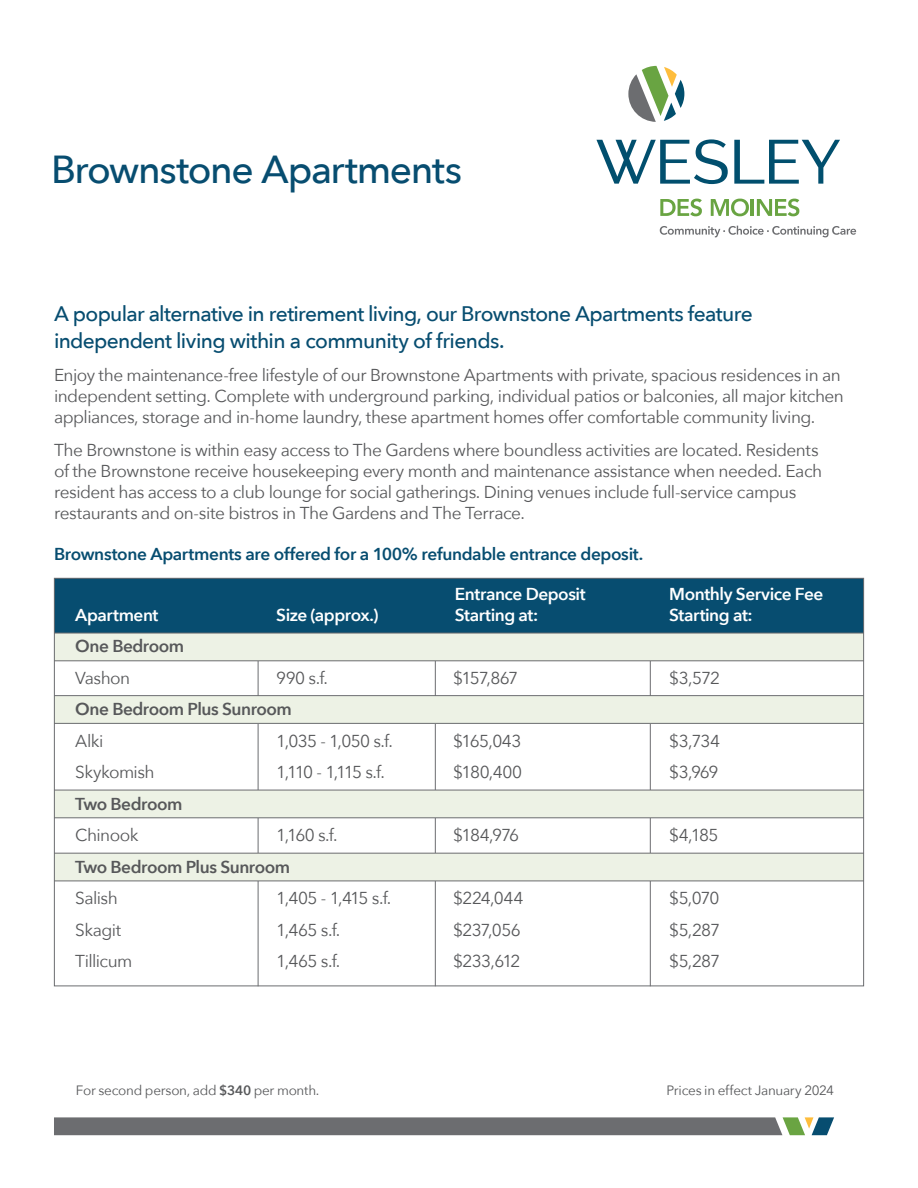
<style>
.page{position:relative;width:918px;height:1188px;background:#fff}
.page>*{position:absolute;margin:0;border:0;box-sizing:border-box;transform-origin:0 0}
.t1{font:500 39px "Avenir Next";letter-spacing:-.035em;color:#074d70}
.t2{font:500 21px/27px "Avenir Next";letter-spacing:-.03em;color:#074d70}
.t3{font:17.25px/21px "Avenir Next";letter-spacing:-.03em;color:#57585a}
.t4{font:600 17.25px "Avenir Next";letter-spacing:-.025em;color:#fff}
.t5{font:600 17.25px "Avenir Next";letter-spacing:-.02em;color:#074d70}
.t6{font:600 17.25px "Avenir Next";letter-spacing:-.025em;color:#57585a}
.t7{font:13.5px "Avenir Next";letter-spacing:-.02em;color:#57585a}
.s1{font-weight:600}
</style>
<div class="page">
<svg style="left:660px;top:226px;width:196px;height:11px"></svg>
<svg style="left:660px;top:199px;width:42px;height:17px"></svg>
<svg style="left:711px;top:199px;width:38px;height:17px"></svg>
<hr style="left:751px;top:199px;width:3px;height:17px;background:#69a442">
<svg style="left:757px;top:199px;width:42px;height:17px"></svg>
<svg style="left:628px;top:66px;width:56px;height:56px"></svg>
<svg style="left:596px;top:139px;width:132px;height:45px"></svg>
<svg style="left:734px;top:140px;width:106px;height:44px"></svg>
<svg style="left:54px;top:1117px;width:780px;height:18px;background:#717475"></svg>
<hr style="left:258px;top:598px;width:1px;height:388px;background:#6c6d70">
<hr style="left:435px;top:598px;width:1px;height:388px;background:#6c6d70">
<hr style="left:650px;top:598px;width:1px;height:388px;background:#6c6d70">
<div style="left:54px;top:578px;width:810px;height:58px;background:#074d70"></div>
<svg style="left:56px;top:695px;width:806px;height:29px;background:#e4e8dc"></svg>
<svg style="left:56px;top:790px;width:806px;height:28px;background:#e7ebdf"></svg>
<svg style="left:56px;top:853px;width:806px;height:28px;background:#e7ebdf"></svg>
<svg style="left:56px;top:633px;width:806px;height:28px;background:#e7ebdf"></svg>
<p class="t1" style="left:51px;top:136px;width:413px">Brownstone Apartments</p>
<p class="t2" style="left:54px;top:299px;width:700px">A popular alternative in retirement living, our Brownstone Apartments feature independent living within a community of friends.</p>
<p class="t3" style="left:54px;top:364px;width:791px">Enjoy the maintenance-free lifestyle of our Brownstone Apartments with private, spacious residences in an independent setting. Complete with underground parking, individual patios or balconies, all major kitchen appliances, storage and in-home laundry, these apartment homes offer comfortable community living.</p>
<p class="t3" style="left:54px;top:439px;width:770px">The Brownstone is within easy access to The Gardens where boundless activities are located. Residents of the Brownstone receive housekeeping every month and maintenance assistance when needed. Each resident has access to a club lounge for social gatherings. Dining venues include full-service campus restaurants and on-site bistros in The Gardens and The Terrace.</p>
<p class="t5" style="left:54px;top:540px;width:591px">Brownstone Apartments are offered for a 100% refundable entrance deposit.</p>
<p class="t4" style="left:455px;top:579px;width:132px">Entrance Deposit</p>
<p class="t4" style="left:669px;top:579px;width:156px">Monthly Service Fee</p>
<p class="t4" style="left:75px;top:600px;width:85px">Apartment</p>
<p class="t4" style="left:276px;top:600px;width:104px">Size (approx.)</p>
<p class="t4" style="left:455px;top:600px;width:85px">Starting at:</p>
<p class="t4" style="left:669px;top:600px;width:85px">Starting at:</p>
<p class="t6" style="left:75px;top:632px;width:110px">One Bedroom</p>
<p class="t3" style="left:75px;top:667px;width:56px">Vashon</p>
<p class="t3" style="left:276px;top:667px;width:53px">990 s.f.</p>
<p class="t3" style="left:453px;top:667px;width:66px">$157,867</p>
<p class="t3" style="left:669px;top:667px;width:52px">$3,572</p>
<p class="t6" style="left:75px;top:695px;width:218px">One Bedroom Plus Sunroom</p>
<p class="t3" style="left:75px;top:730px;width:30px">Alki</p>
<p class="t3" style="left:276px;top:730px;width:118px">1,035 - 1,050 s.f.</p>
<p class="t3" style="left:453px;top:730px;width:70px">$165,043</p>
<p class="t3" style="left:669px;top:730px;width:52px">$3,734</p>
<p class="t3" style="left:75px;top:761px;width:81px">Skykomish</p>
<p class="t3" style="left:276px;top:761px;width:110px">1,110 - 1,115 s.f.</p>
<p class="t3" style="left:453px;top:761px;width:70px">$180,400</p>
<p class="t3" style="left:669px;top:761px;width:51px">$3,969</p>
<p class="t6" style="left:75px;top:789px;width:109px">Two Bedroom</p>
<p class="t3" style="left:75px;top:824px;width:65px">Chinook</p>
<p class="t3" style="left:276px;top:824px;width:63px">1,160 s.f.</p>
<p class="t3" style="left:453px;top:824px;width:67px">$184,976</p>
<p class="t3" style="left:669px;top:824px;width:51px">$4,185</p>
<p class="t6" style="left:75px;top:852px;width:216px">Two Bedroom Plus Sunroom</p>
<p class="t3" style="left:75px;top:887px;width:44px">Salish</p>
<p class="t3" style="left:276px;top:887px;width:117px">1,405 - 1,415 s.f.</p>
<p class="t3" style="left:453px;top:887px;width:72px">$224,044</p>
<p class="t3" style="left:669px;top:887px;width:52px">$5,070</p>
<p class="t3" style="left:75px;top:919px;width:47px">Skagit</p>
<p class="t3" style="left:276px;top:919px;width:66px">1,465 s.f.</p>
<p class="t3" style="left:453px;top:919px;width:69px">$237,056</p>
<p class="t3" style="left:669px;top:919px;width:52px">$5,287</p>
<p class="t3" style="left:75px;top:950px;width:59px">Tillicum</p>
<p class="t3" style="left:276px;top:950px;width:66px">1,465 s.f.</p>
<p class="t3" style="left:453px;top:950px;width:69px">$233,612</p>
<p class="t3" style="left:669px;top:950px;width:52px">$5,287</p>
<p class="t7" style="left:76px;top:1079px;width:245px">For second person, add <span class="s1">$340</span> per month.</p>
<p class="t7" style="left:666px;top:1079px;width:169px">Prices in effect January 2024</p>
</div>
